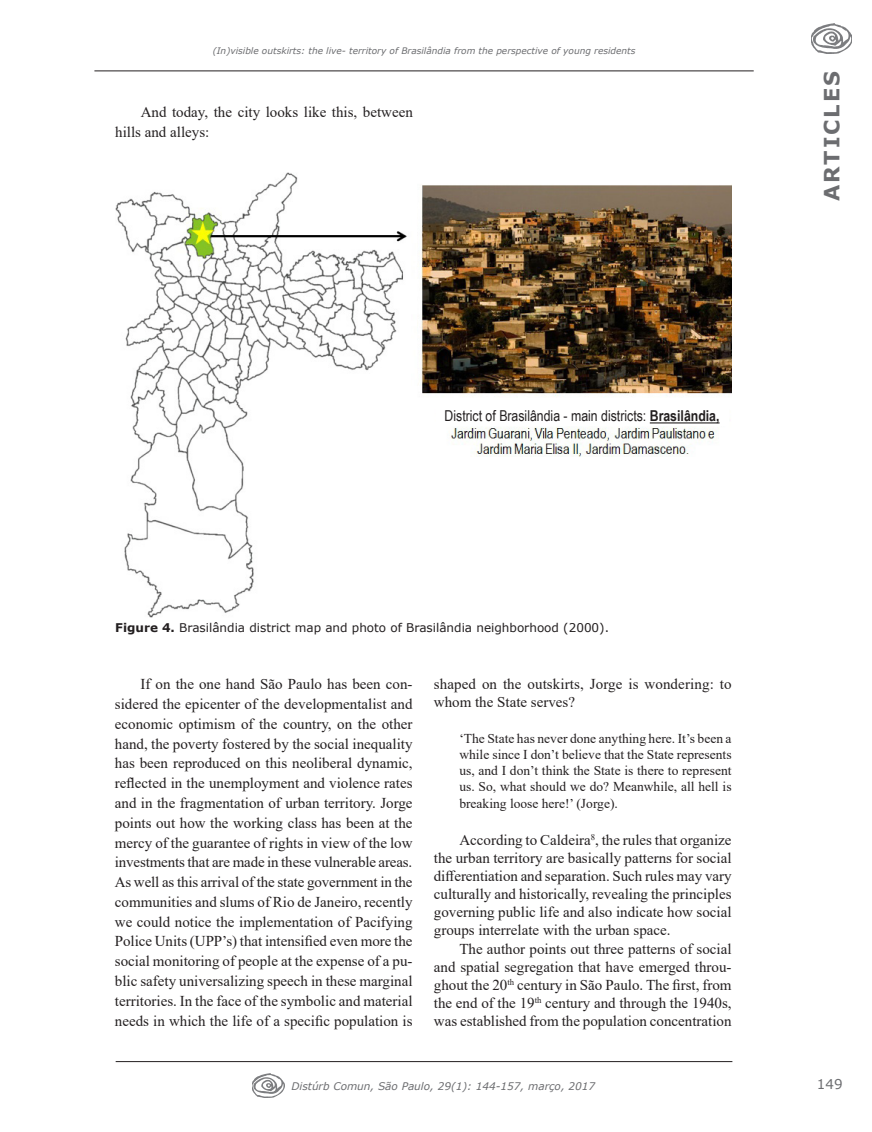
<style>
.page{position:relative;width:872px;height:1132px;background:#fff}
.page>*{position:absolute;margin:0;border:0;box-sizing:border-box;transform-origin:0 0}
.t1{font:700 21px "Verdana";letter-spacing:.1em;color:#6c6d70}
.Corpo_do_texto_ing{font:15px/19.8px "Times New Roman";color:#231f20;text-align:justify}
.Corpo_do_texto{font:15px "Arial Narrow";color:#231f20}
.Recuo{font:13.5px/16.2px "Times New Roman";color:#231f20;text-align:justify}
.t2{font:13.5px "Verdana";color:#6c6d70}
.Tabelas_e_Gráficos{font:12px "Verdana";color:#231f20}
.t3{font:italic 10.5px "Verdana";color:#6c6d70}
.t4{font:italic 9px "Verdana";color:#6c6d70}
.s1{font-weight:700}
</style>
<div class="page">
<hr style="left:94px;top:70px;width:659px;height:1px;background:#231f20">
<img style="left:811px;top:24px;width:40px;height:29px">
<hr style="left:116px;top:1060px;width:616px;height:1px;background:#231f20">
<img style="left:252px;top:1073px;width:32px;height:23px">
<img style="left:115px;top:172px;width:616px;height:445px">
<div style="left:436px;top:406px;width:292px;height:19px;background:#fff"></div>
<hr style="left:650px;top:422px;width:69px;height:1px;background:#231f20">
<p class="t4" style="left:213px;top:44px;width:424px">(In)visible outskirts: the live- territory of Brasilândia from the perspective of young residents</p>
<p class="Corpo_do_texto_ing" style="left:115px;top:101px;width:299px;line-height:20.4px;text-indent:26px">And today, the city looks like this, between hills and alleys:</p>
<p class="Corpo_do_texto" style="left:444px;top:405px;width:276px">District of Brasilândia - main districts: <span class="s1">Brasilândia,</span></p>
<p class="Tabelas_e_Gráficos" style="left:115px;top:618px;width:495px"><span class="s1">Figure 4.</span> Brasilândia district map and photo of Brasilândia neighborhood (2000).</p>
<p class="Corpo_do_texto_ing" style="left:115px;top:673px;width:299px;text-indent:26px">If on the one hand São Paulo has been con&shy;sidered the epicenter of the developmentalist and economic optimism of the country, on the other hand, the poverty fostered by the social inequality has been reproduced on this neoliberal dynamic, reflected in the unemployment and violence rates and in the fragmentation of urban territory. Jorge points out how the working class has been at the mercy of the guarantee of rights in view of the low investments that are made in these vulnerable areas.<br>As well as this arrival of the state government in the communities and slums of Rio de Janeiro, recently we could notice the implementation of Pacifying Police Units (UPP’s) that intensified even more the social monitoring of people at the expense of a pu&shy;blic safety universalizing speech in these marginal territories. In the face of the symbolic and material needs in which the life of a specific population is</p>
<p class="Corpo_do_texto_ing" style="left:434px;top:674px;width:299px;line-height:18px">shaped on the outskirts, Jorge is wondering: to whom the State serves?</p>
<p class="Recuo" style="left:459px;top:729px;width:274px">‘The State has never done anything here. It’s been a while since I don’t believe that the State represents us, and I don’t think the State is there to represent us. So, what should we do? Meanwhile, all hell is breaking loose here!’ (Jorge).</p>
<p class="Corpo_do_texto_ing" style="left:434px;top:830px;width:299px;line-height:18px;text-indent:26px">According to Caldeira<sup>8</sup>, the rules that organize the urban territory are basically patterns for social differentiation and separation. Such rules may vary culturally and historically, revealing the principles governing public life and also indicate how social groups interrelate with the urban space.</p>
<p class="Corpo_do_texto_ing" style="left:434px;top:938px;width:299px;line-height:18px;text-indent:26px">The author points out three patterns of social and spatial segregation that have emerged throu&shy;ghout the 20<sup>th</sup> century in São Paulo. The first, from the end of the 19<sup>th</sup> century and through the 1940s, was established from the population concentration</p>
<p class="t3" style="left:291px;top:1078px;width:305px">Distúrb Comun, São Paulo, 29(1): 144-157, março, 2017</p>
<h1 class="t1" style="left:817px;top:201px;width:132px;rotate:-90deg">ARTICLES</h1>
<p class="t2" style="left:817px;top:1074px;width:27px">149</p>
</div>
